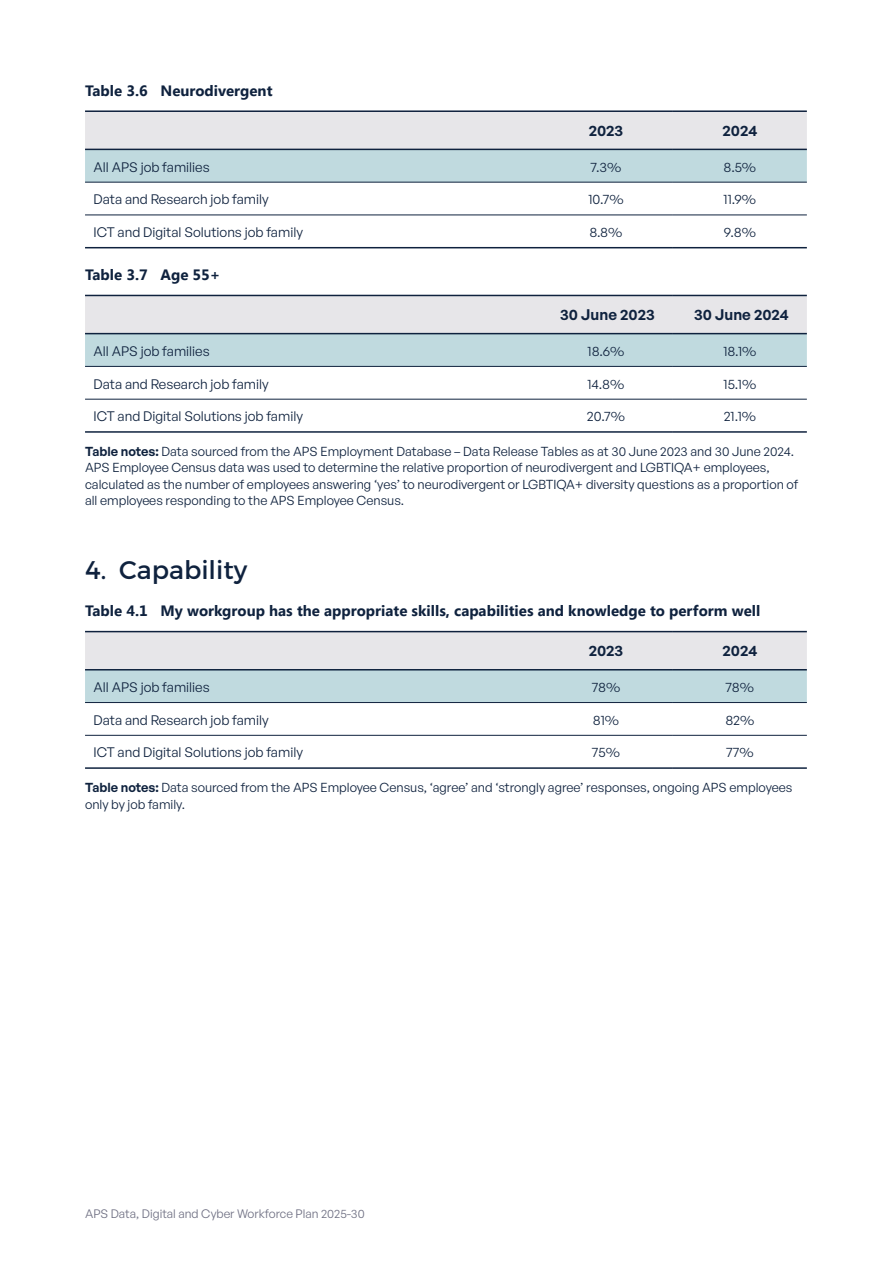
<style>
.page{position:relative;width:893px;height:1263px;background:#fff}
.page>*{position:absolute;margin:0;border:0;box-sizing:border-box;transform-origin:0 0}
.Table_numbered_list{font:25.5px "Montserrat";color:#0f223e}
.t1{font:700 15px "Segoe UI";color:#0f223e}
.Table_header{font:600 15px "General Sans";color:#0f223e}
.table_body{font:13.5px "General Sans";color:#0f223e}
.Notes{font:12.75px/16.5px "General Sans";color:#0f223e}
.t2{font:12px "General Sans";color:#6f7083}
.s1{font-weight:600}
</style>
<div class="page">
<svg style="left:85px;top:112px;width:722px;height:70px;background:#d2dee2"></svg>
<hr style="left:85px;top:110px;width:454px;height:2px;background:#0f223e">
<hr style="left:85px;top:149px;width:454px;height:1px;background:#0f223e">
<hr style="left:539px;top:149px;width:134px;height:1px;background:#0f223e">
<hr style="left:673px;top:149px;width:134px;height:1px;background:#0f223e">
<hr style="left:85px;top:247px;width:454px;height:1px;background:#0f223e">
<hr style="left:539px;top:247px;width:134px;height:1px;background:#0f223e">
<hr style="left:673px;top:247px;width:134px;height:1px;background:#0f223e">
<hr style="left:85px;top:182px;width:454px;height:1px;background:#0f223e">
<hr style="left:539px;top:182px;width:134px;height:1px;background:#0f223e">
<hr style="left:673px;top:182px;width:134px;height:1px;background:#0f223e">
<hr style="left:539px;top:110px;width:134px;height:2px;background:#0f223e">
<hr style="left:673px;top:110px;width:134px;height:2px;background:#0f223e">
<hr style="left:85px;top:215px;width:454px;height:1px;background:#0f223e">
<hr style="left:539px;top:215px;width:134px;height:1px;background:#0f223e">
<hr style="left:673px;top:215px;width:134px;height:1px;background:#0f223e">
<svg style="left:85px;top:296px;width:722px;height:70px;background:#d2dee2"></svg>
<hr style="left:85px;top:295px;width:454px;height:1px;background:#0f223e">
<hr style="left:85px;top:333px;width:454px;height:1px;background:#0f223e">
<hr style="left:539px;top:333px;width:134px;height:1px;background:#0f223e">
<hr style="left:673px;top:333px;width:134px;height:1px;background:#0f223e">
<hr style="left:85px;top:431px;width:454px;height:2px;background:#0f223e">
<hr style="left:539px;top:431px;width:134px;height:2px;background:#0f223e">
<hr style="left:673px;top:431px;width:134px;height:2px;background:#0f223e">
<hr style="left:85px;top:366px;width:454px;height:1px;background:#0f223e">
<hr style="left:539px;top:366px;width:134px;height:1px;background:#0f223e">
<hr style="left:673px;top:366px;width:134px;height:1px;background:#0f223e">
<hr style="left:539px;top:295px;width:134px;height:1px;background:#0f223e">
<hr style="left:673px;top:295px;width:134px;height:1px;background:#0f223e">
<hr style="left:85px;top:399px;width:454px;height:1px;background:#0f223e">
<hr style="left:539px;top:399px;width:134px;height:1px;background:#0f223e">
<hr style="left:673px;top:399px;width:134px;height:1px;background:#0f223e">
<svg style="left:85px;top:632px;width:722px;height:70px;background:#d2dde2"></svg>
<hr style="left:85px;top:631px;width:454px;height:1px;background:#0f223e">
<hr style="left:85px;top:669px;width:454px;height:1px;background:#0f223e">
<hr style="left:539px;top:669px;width:134px;height:1px;background:#0f223e">
<hr style="left:673px;top:669px;width:134px;height:1px;background:#0f223e">
<hr style="left:85px;top:767px;width:454px;height:2px;background:#0f223e">
<hr style="left:539px;top:767px;width:134px;height:2px;background:#0f223e">
<hr style="left:673px;top:767px;width:134px;height:2px;background:#0f223e">
<hr style="left:85px;top:702px;width:454px;height:1px;background:#0f223e">
<hr style="left:539px;top:702px;width:134px;height:1px;background:#0f223e">
<hr style="left:673px;top:702px;width:134px;height:1px;background:#0f223e">
<hr style="left:539px;top:631px;width:134px;height:1px;background:#0f223e">
<hr style="left:673px;top:631px;width:134px;height:1px;background:#0f223e">
<hr style="left:85px;top:735px;width:454px;height:1px;background:#0f223e">
<hr style="left:539px;top:735px;width:134px;height:1px;background:#0f223e">
<hr style="left:673px;top:735px;width:134px;height:1px;background:#0f223e">
<p class="t1" style="left:85px;top:80px;width:189px">Table 3.6 Neurodivergent</p>
<p class="Table_header" style="left:589px;top:121px;width:36px">2023</p>
<p class="Table_header" style="left:722px;top:121px;width:36px">2024</p>
<p class="table_body" style="left:94px;top:158px;width:118px">All APS job families</p>
<p class="table_body" style="left:591px;top:158px;width:32px">7.3%</p>
<p class="table_body" style="left:724px;top:158px;width:34px">8.5%</p>
<p class="table_body" style="left:94px;top:191px;width:177px">Data and Research job family</p>
<p class="table_body" style="left:588px;top:191px;width:37px">10.7%</p>
<p class="table_body" style="left:724px;top:191px;width:34px">11.9%</p>
<p class="table_body" style="left:94px;top:224px;width:211px">ICT and Digital Solutions job family</p>
<p class="table_body" style="left:589px;top:224px;width:35px">8.8%</p>
<p class="table_body" style="left:724px;top:224px;width:34px">9.8%</p>
<p class="t1" style="left:85px;top:264px;width:137px">Table 3.7 Age 55+</p>
<p class="Table_header" style="left:560px;top:305px;width:96px">30 June 2023</p>
<p class="Table_header" style="left:694px;top:305px;width:96px">30 June 2024</p>
<p class="table_body" style="left:94px;top:342px;width:118px">All APS job families</p>
<p class="table_body" style="left:588px;top:342px;width:38px">18.6%</p>
<p class="table_body" style="left:723px;top:342px;width:35px">18.1%</p>
<p class="table_body" style="left:94px;top:375px;width:177px">Data and Research job family</p>
<p class="table_body" style="left:587px;top:375px;width:38px">14.8%</p>
<p class="table_body" style="left:724px;top:375px;width:34px">15.1%</p>
<p class="table_body" style="left:94px;top:408px;width:211px">ICT and Digital Solutions job family</p>
<p class="table_body" style="left:587px;top:408px;width:39px">20.7%</p>
<p class="table_body" style="left:724px;top:408px;width:34px">21.1%</p>
<p class="Notes" style="left:85px;top:443px;width:715px"><span class="s1">Table notes:</span> Data sourced from the APS Employment Database – Data Release Tables as at 30 June 2023 and 30 June 2024.<br>APS Employee Census data was used to determine the relative proportion of neurodivergent and LGBTIQA+ employees, calculated as the number of employees answering ‘yes’ to neurodivergent or LGBTIQA+ diversity questions as a proportion of all employees responding to the APS Employee Census.</p>
<h2 class="Table_numbered_list" style="left:85px;top:549px;width:164px">4. Capability</h2>
<p class="t1" style="left:85px;top:600px;width:677px">Table 4.1 My workgroup has the appropriate skills, capabilities and knowledge to perform well</p>
<p class="Table_header" style="left:589px;top:641px;width:36px">2023</p>
<p class="Table_header" style="left:722px;top:641px;width:36px">2024</p>
<p class="table_body" style="left:94px;top:678px;width:118px">All APS job families</p>
<p class="table_body" style="left:592px;top:678px;width:30px">78%</p>
<p class="table_body" style="left:726px;top:678px;width:30px">78%</p>
<p class="table_body" style="left:94px;top:711px;width:177px">Data and Research job family</p>
<p class="table_body" style="left:593px;top:711px;width:28px">81%</p>
<p class="table_body" style="left:725px;top:711px;width:31px">82%</p>
<p class="table_body" style="left:94px;top:744px;width:211px">ICT and Digital Solutions job family</p>
<p class="table_body" style="left:592px;top:744px;width:30px">75%</p>
<p class="table_body" style="left:726px;top:744px;width:29px">77%</p>
<p class="Notes" style="left:85px;top:779px;width:709px"><span class="s1">Table notes:</span> Data sourced from the APS Employee Census, ‘agree’ and ‘strongly agree’ responses, ongoing APS employees only by job family.</p>
<p class="t2" style="left:85px;top:1206px;width:281px">APS Data, Digital and Cyber Workforce Plan 2025-30</p>
</div>
